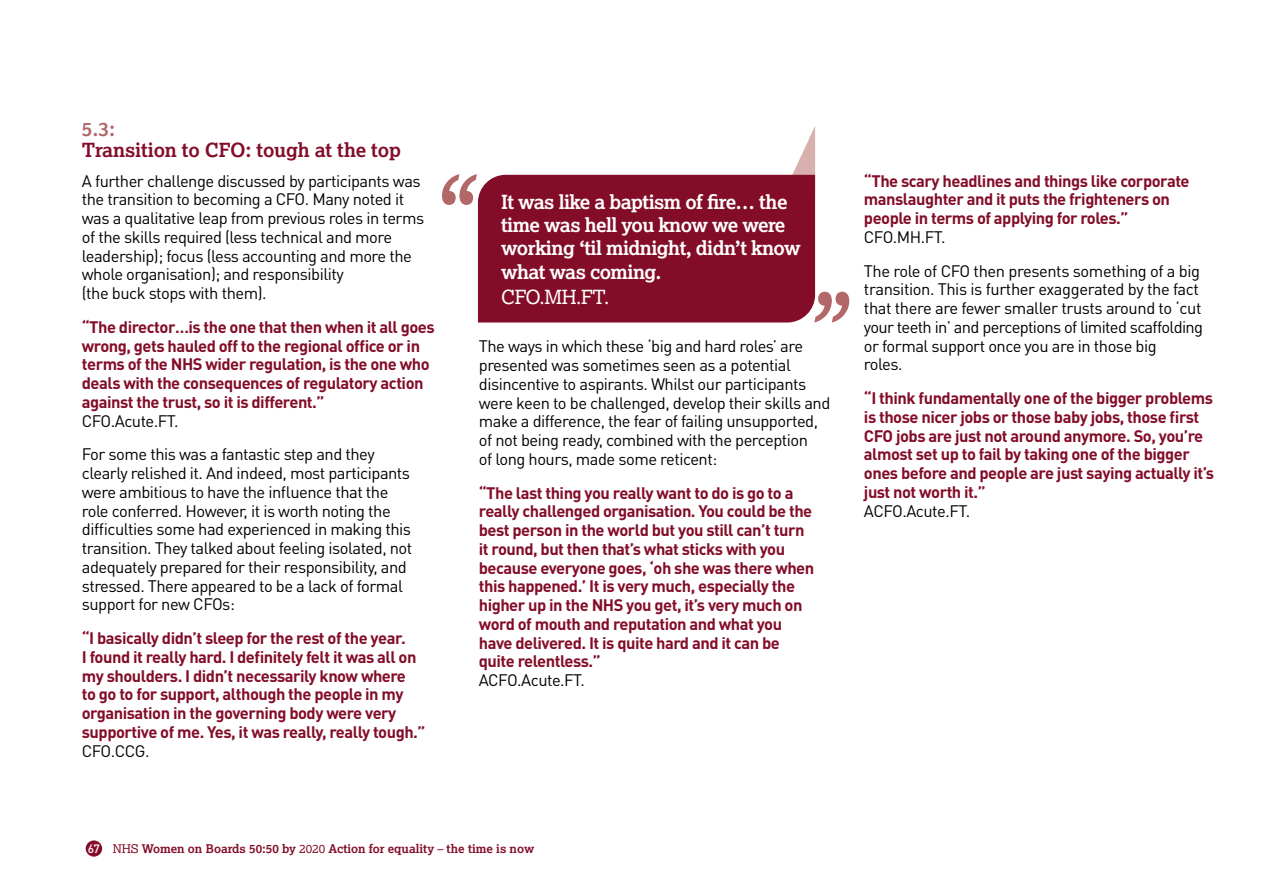
<style>
.page{position:relative;width:1263px;height:893px;background:#fff}
.page>*{position:absolute;margin:0;border:0;box-sizing:border-box;transform-origin:0 0}
.t1{font:700 19.5px/23.2px "Lexia";letter-spacing:-.03em;color:#fff}
.t2{font:700 19.5px "Lexia";letter-spacing:-.01em;color:#830d28}
.t3{font:19.5px "Lexia";letter-spacing:-.02em;color:#fff}
.t4{font:700 19.5px "Lexia";color:#b26769}
.t5{font:16.5px/18.8px "DINOT";letter-spacing:-.03em;color:#000}
.t6{font:700 16.5px/18.8px "DINOT";letter-spacing:-.03em;color:#830d28}
.t7{font:700 12px "Lexia";color:#830d28}
.s1{font-family:"DINOT";font-weight:500;color:#fff}
.s2{font-weight:400}
</style>
<div class="page">
<div style="left:86px;top:840px;width:16px;height:17px;background:#830d28;border-radius:50%"></div>
<svg style="left:793px;top:126px;width:22px;height:47px"></svg>
<svg style="left:817px;top:292px;width:32px;height:30px"></svg>
<svg style="left:442px;top:174px;width:34px;height:31px"></svg>
<div style="left:476px;top:173px;width:341px;height:150px;background:#830d28"></div>
<p class="t4" style="left:82px;top:117px;width:35px">5.3:</p>
<p class="t2" style="left:82px;top:138px;width:321px">Transition to CFO: tough at the top</p>
<p class="t5" style="left:82px;top:171px;width:344px">A further challenge discussed by participants was the transition to becoming a CFO. Many noted it was a qualitative leap from previous roles in terms of the skills required (less technical and more leadership); focus (less accounting and more the whole organisation); and responsibility<br>(the buck stops with them).</p>
<p class="t6" style="left:82px;top:317px;width:354px">“The director…is the one that then when it all goes wrong, gets hauled off to the regional office or in terms of the NHS wider regulation, is the one who deals with the consequences of regulatory action against the trust, so it is different.”</p>
<p class="t5" style="left:82px;top:403px;width:294px;line-height:33.8px">CFO.Acute.FT.<br>For some this was a fantastic step and they</p>
<p class="t5" style="left:82px;top:463px;width:332px">clearly relished it. And indeed, most participants were ambitious to have the influence that the role conferred. However, it is worth noting the difficulties some had experienced in making this transition. They talked about feeling isolated, not adequately prepared for their responsibility, and stressed. There appeared to be a lack of formal support for new CFOs:</p>
<p class="t6" style="left:82px;top:628px;width:345px">“I basically didn’t sleep for the rest of the year.<br>I found it really hard. I definitely felt it was all on my shoulders. I didn’t necessarily know where<br>to go to for support, although the people in my organisation in the governing body were very supportive of me. Yes, it was really, really tough.”</p>
<p class="t5" style="left:82px;top:741px;width:69px">CFO.CCG.</p>
<p class="t1" style="left:501px;top:190px;width:301px">It was like a baptism of fire… the time was hell you know we were working ‘til midnight, didn’t know what was coming.</p>
<p class="t3" style="left:501px;top:285px;width:110px">CFO.MH.FT.</p>
<p class="t5" style="left:479px;top:336px;width:353px">The ways in which these ‘big and hard roles’ are presented was sometimes seen as a potential disincentive to aspirants. Whilst our participants were keen to be challenged, develop their skills and make a difference, the fear of failing unsupported, of not being ready, combined with the perception<br>of long hours, made some reticent:</p>
<p class="t6" style="left:479px;top:483px;width:337px">“The last thing you really want to do is go to a really challenged organisation. You could be the best person in the world but you still can’t turn it round, but then that’s what sticks with you because everyone goes, ‘oh she was there when this happened.’ It is very much, especially the higher up in the NHS you get, it’s very much on word of mouth and reputation and what you have delivered. It is quite hard and it can be quite relentless.”</p>
<p class="t5" style="left:479px;top:670px;width:108px">ACFO.Acute.FT.</p>
<p class="t6" style="left:864px;top:171px;width:327px">“The scary headlines and things like corporate manslaughter and it puts the frighteners on people in terms of applying for roles.”</p>
<p class="t5" style="left:864px;top:219px;width:338px;line-height:33.8px">CFO.MH.FT.<br>The role of CFO then presents something of a big</p>
<p class="t5" style="left:864px;top:279px;width:341px">transition. This is further exaggerated by the fact that there are fewer smaller trusts around to ‘cut your teeth in’ and perceptions of limited scaffolding or formal support once you are in those big<br>roles.</p>
<p class="t6" style="left:864px;top:388px;width:352px">“I think fundamentally one of the bigger problems is those nicer jobs or those baby jobs, those first CFO jobs are just not around anymore. So, you’re almost set up to fail by taking one of the bigger ones before and people are just saying actually it’s just not worth it.”</p>
<p class="t5" style="left:864px;top:501px;width:108px">ACFO.Acute.FT.</p>
<p class="t7" style="left:88px;top:841px;width:448px"><span class="s1">67</span> <span class="s2">NHS</span> Women on Boards 50:50 by <span class="s2">2020</span> Action for equality <span class="s2">–</span> the time is now</p>
</div>
